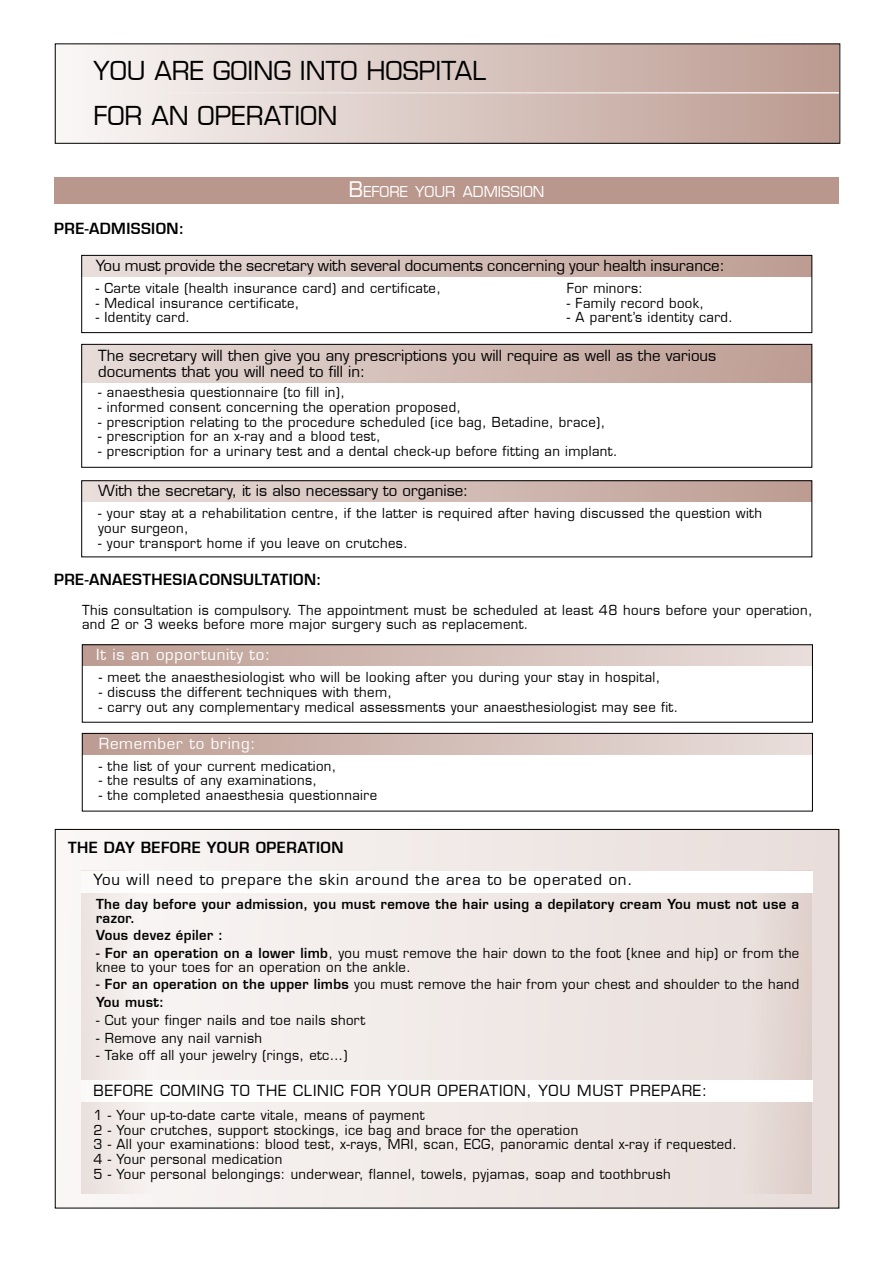
<style>
.page{position:relative;width:893px;height:1263px;background:#fff}
.page>*{position:absolute;margin:0;border:0;box-sizing:border-box;transform-origin:0 0}
.t1{font:500 25.5px/45.6px "Eurostile";color:#000}
.t2{font:500 15px/16.5px "Eurostile";color:#000}
.t3{font:500 15px "Eurostile";letter-spacing:.05em;color:#000}
.t4{font:600 15px "Eurostile";letter-spacing:.03em;color:#000}
.t5{font:500 15px "Eurostile";letter-spacing:.05em;color:#fff}
.t6{font:500 14.7px "Eurostile";color:#fff}
.t7{font:500 13.5px/14.7px "Eurostile";letter-spacing:.03em;color:#000}
.t8{font:600 13.5px/13.5px "Eurostile";letter-spacing:.03em;color:#000}
.s1{font-size:21px}
.s2{font-weight:600}
</style>
<div class="page">
<div style="left:55px;top:829px;width:785px;height:379px;background:linear-gradient(to right,#faf7f6,#e8ddd9)"></div>
<svg style="left:82px;top:870px;width:730px;height:323px;fill:#f0e9e7"></svg>
<div style="left:54px;top:177px;width:785px;height:27px;background:#b9978c"></div>
<div style="left:0;top:44px;width:840px;height:100px;background:linear-gradient(to right,#fefefe,#ba998e)"></div>
<div style="left:81px;top:255px;width:731px;height:21px;background:linear-gradient(to right,#e9dfdb,#bc9c92)"></div>
<div style="left:82px;top:733px;width:731px;height:21px;background:linear-gradient(to right,#bc9c92,#e9dfdb)"></div>
<div style="left:82px;top:644px;width:731px;height:22px;background:linear-gradient(to right,#bc9c92,#e9dfdb)"></div>
<div style="left:81px;top:1081px;width:732px;height:21px;background:#fff"></div>
<div style="left:81px;top:871px;width:732px;height:21px;background:#fff"></div>
<div style="left:81px;top:480px;width:731px;height:22px;background:linear-gradient(to right,#e9dfdb,#bc9c92)"></div>
<div style="left:81px;top:344px;width:731px;height:38px;background:linear-gradient(to right,#e7dcd9,#bd9d93)"></div>
<hr style="left:57px;top:92px;width:784px;height:2px;background:#fff">
<div style="left:81px;top:255px;width:731px;height:78px;border:1px solid #000"></div>
<div style="left:82px;top:644px;width:731px;height:78px;border:1px solid #000"></div>
<div style="left:82px;top:733px;width:731px;height:78px;border:1px solid #000"></div>
<div style="left:81px;top:480px;width:731px;height:77px;border:1px solid #000"></div>
<div style="left:81px;top:344px;width:731px;height:123px;border:1px solid #000"></div>
<h1 class="t1" style="left:94px;top:50px;width:394px">YOU ARE GOING INTO HOSPITAL<br>FOR AN OPERATION</h1>
<p class="t4" style="left:54px;top:223px;width:132px">PRE-ADMISSION:</p>
<p class="t6" style="left:349px;top:183px;width:197px"><span class="s1">B</span>EFORE YOUR ADMISSION</p>
<p class="t2" style="left:96px;top:259px;width:631px">You must provide the secretary with several documents concerning your health insurance:</p>
<p class="t7" style="left:96px;top:282px;width:347px">- Carte vitale (health insurance card) and certificate,</p>
<p class="t7" style="left:96px;top:297px;width:205px">- Medical insurance certificate,</p>
<p class="t7" style="left:96px;top:312px;width:96px">- Identity card.</p>
<p class="t7" style="left:567px;top:282px;width:78px">For minors:</p>
<p class="t7" style="left:567px;top:297px;width:139px">- Family record book,</p>
<p class="t7" style="left:567px;top:312px;width:168px">- A parent’s identity card.</p>
<p class="t2" style="left:98px;top:348px;width:619px">The secretary will then give you any prescriptions you will require as well as the various documents that you will need to fill in:</p>
<p class="t7" style="left:98px;top:386px;width:248px">- anaesthesia questionnaire (to fill in),</p>
<p class="t7" style="left:98px;top:401px;width:364px">- informed consent concerning the operation proposed,</p>
<p class="t7" style="left:98px;top:416px;width:508px">- prescription relating to the procedure scheduled (ice bag, Betadine, brace),</p>
<p class="t7" style="left:98px;top:430px;width:284px">- prescription for an x-ray and a blood test,</p>
<p class="t7" style="left:98px;top:445px;width:521px">- prescription for a urinary test and a dental check-up before fitting an implant.</p>
<p class="t2" style="left:98px;top:483px;width:372px">With the secretary, it is also necessary to organise:</p>
<p class="t7" style="left:98px;top:507px;width:665px">- your stay at a rehabilitation centre, if the latter is required after having discussed the question with your surgeon,</p>
<p class="t7" style="left:98px;top:537px;width:311px">- your transport home if you leave on crutches.</p>
<p class="t4" style="left:54px;top:574px;width:269px">PRE-ANAESTHESIA CONSULTATION:</p>
<p class="t7" style="left:82px;top:605px;width:732px;line-height:13.5px">This consultation is compulsory. The appointment must be scheduled at least 48 hours before your operation, and 2 or 3 weeks before more major surgery such as replacement.</p>
<p class="t7" style="left:99px;top:671px;width:563px">- meet the anaesthesiologist who will be looking after you during your stay in hospital,</p>
<p class="t7" style="left:99px;top:686px;width:295px">- discuss the different techniques with them,</p>
<p class="t7" style="left:99px;top:701px;width:581px">- carry out any complementary medical assessments your anaesthesiologist may see fit.</p>
<p class="t5" style="left:96px;top:648px;width:176px">It is an opportunity to:</p>
<p class="t5" style="left:99px;top:737px;width:158px">Remember to bring:</p>
<p class="t7" style="left:99px;top:760px;width:239px">- the list of your current medication,</p>
<p class="t7" style="left:99px;top:774px;width:220px">- the results of any examinations,</p>
<p class="t7" style="left:99px;top:789px;width:280px">- the completed anaesthesia questionnaire</p>
<p class="t4" style="left:68px;top:841px;width:277px">THE DAY BEFORE YOUR OPERATION</p>
<p class="t3" style="left:94px;top:874px;width:540px">You will need to prepare the skin around the area to be operated on.</p>
<p class="t8" style="left:96px;top:899px;width:705px">The day before your admission, you must remove the hair using a depilatory cream You must not use a razor.</p>
<p class="t8" style="left:96px;top:930px;width:129px">Vous devez épiler :</p>
<p class="t7" style="left:96px;top:948px;width:705px;line-height:13.5px"><span class="s2">- For an operation on a lower limb</span>, you must remove the hair down to the foot (knee and hip) or from the knee to your toes for an operation on the ankle.</p>
<p class="t7" style="left:96px;top:977px;width:705px;line-height:17.7px"><span class="s2">- For an operation on the upper limbs</span> you must remove the hair from your chest and shoulder to the hand<br><span class="s2">You must:</span></p>
<p class="t7" style="left:96px;top:1014px;width:271px">- Cut your finger nails and toe nails short</p>
<p class="t7" style="left:96px;top:1032px;width:168px">- Remove any nail varnish</p>
<p class="t7" style="left:96px;top:1049px;width:253px">- Take off all your jewelry (rings, etc…)</p>
<p class="t3" style="left:94px;top:1085px;width:615px">BEFORE COMING TO THE CLINIC FOR YOUR OPERATION, YOU MUST PREPARE:</p>
<p class="t7" style="left:94px;top:1109px;width:645px">1 - Your up-to-date carte vitale, means of payment<br>2 - Your crutches, support stockings, ice bag and brace for the operation<br>3 - All your examinations: blood test, x-rays, MRI, scan, ECG, panoramic dental x-ray if requested.<br>4 - Your personal medication<br>5 - Your personal belongings: underwear, flannel, towels, pyjamas, soap and toothbrush</p>
</div>
